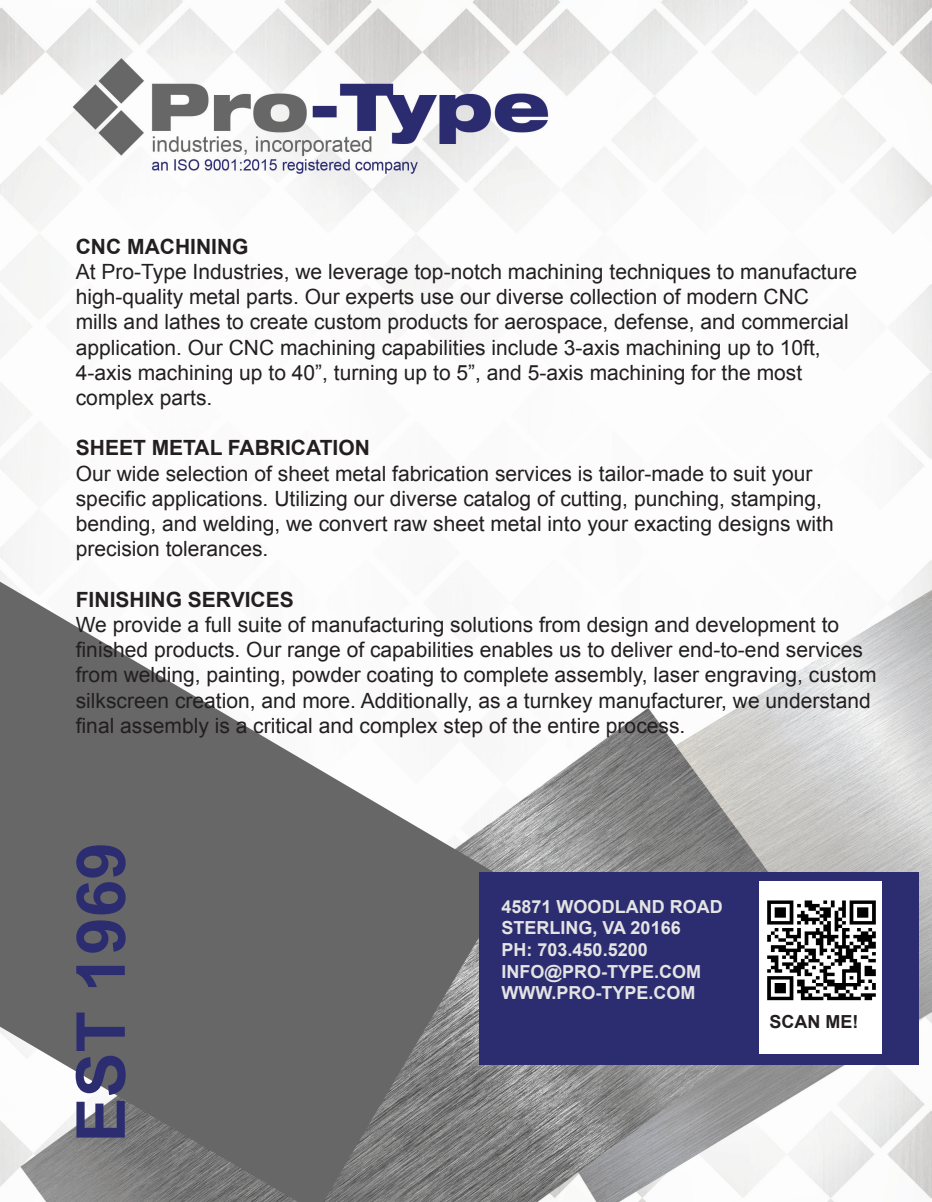
<style>
.page{position:relative;width:932px;height:1202px;background:#fff}
.page>*{position:absolute;margin:0;border:0;box-sizing:border-box;transform-origin:0 0}
.t1{font:700 67.5px "Arial";color:#2c2d70}
.t2{font:21px/25.2px "Arial";color:#231f20}
.t3{font:700 21px "Arial";color:#231f20}
.t4{font:700 18px "Arial";color:#e4e4e4}
.t5{font:700 18px "Arial";color:#231f20}
</style>
<div class="page">
<img style="left:0;top:0;width:932px;height:1202px">
<img style="left:0;top:580px;width:510px;height:622px">
<div style="left:479px;top:872px;width:439px;height:193px;background:#2c2d70"></div>
<div style="left:759px;top:881px;width:122px;height:173px;background:#fff"></div>
<svg style="left:767px;top:900px;width:108px;height:100px"></svg>
<p class="t3" style="left:76px;top:232px;width:174px">CNC MACHINING</p>
<p class="t2" style="left:76px;top:259px;width:782px">At Pro-Type Industries, we leverage top-notch machining techniques to manufacture high-quality metal parts. Our experts use our diverse collection of modern CNC<br>mills and lathes to create custom products for aerospace, defense, and commercial application. Our CNC machining capabilities include 3-axis machining up to 10ft, 4-axis machining up to 40”, turning up to 5”, and 5-axis machining for the most complex parts.</p>
<p class="t3" style="left:76px;top:434px;width:296px">SHEET METAL FABRICATION</p>
<p class="t2" style="left:76px;top:461px;width:759px">Our wide selection of sheet metal fabrication services is tailor-made to suit your specific applications. Utilizing our diverse catalog of cutting, punching, stamping, bending, and welding, we convert raw sheet metal into your exacting designs with precision tolerances.</p>
<p class="t3" style="left:76px;top:585px;width:219px">FINISHING SERVICES</p>
<p class="t2" style="left:76px;top:612px;width:802px">We provide a full suite of manufacturing solutions from design and development to finished products. Our range of capabilities enables us to deliver end-to-end services from welding, painting, powder coating to complete assembly, laser engraving, custom silkscreen creation, and more. Additionally, as a turnkey manufacturer, we understand final assembly is a critical and complex step of the entire process.</p>
<p class="t1" style="left:57px;top:1142px;width:302px;rotate:-90deg">EST 1969</p>
<p class="t4" style="left:501px;top:894px;width:223px">45871 WOODLAND ROAD</p>
<p class="t4" style="left:501px;top:916px;width:181px">STERLING, VA 20166</p>
<p class="t4" style="left:501px;top:937px;width:148px">PH: 703.450.5200</p>
<p class="t4" style="left:501px;top:959px;width:201px">INFO@PRO-TYPE.COM</p>
<p class="t4" style="left:501px;top:981px;width:195px">WWW.PRO-TYPE.COM</p>
<p class="t5" style="left:769px;top:1010px;width:90px">SCAN ME!</p>
</div>
